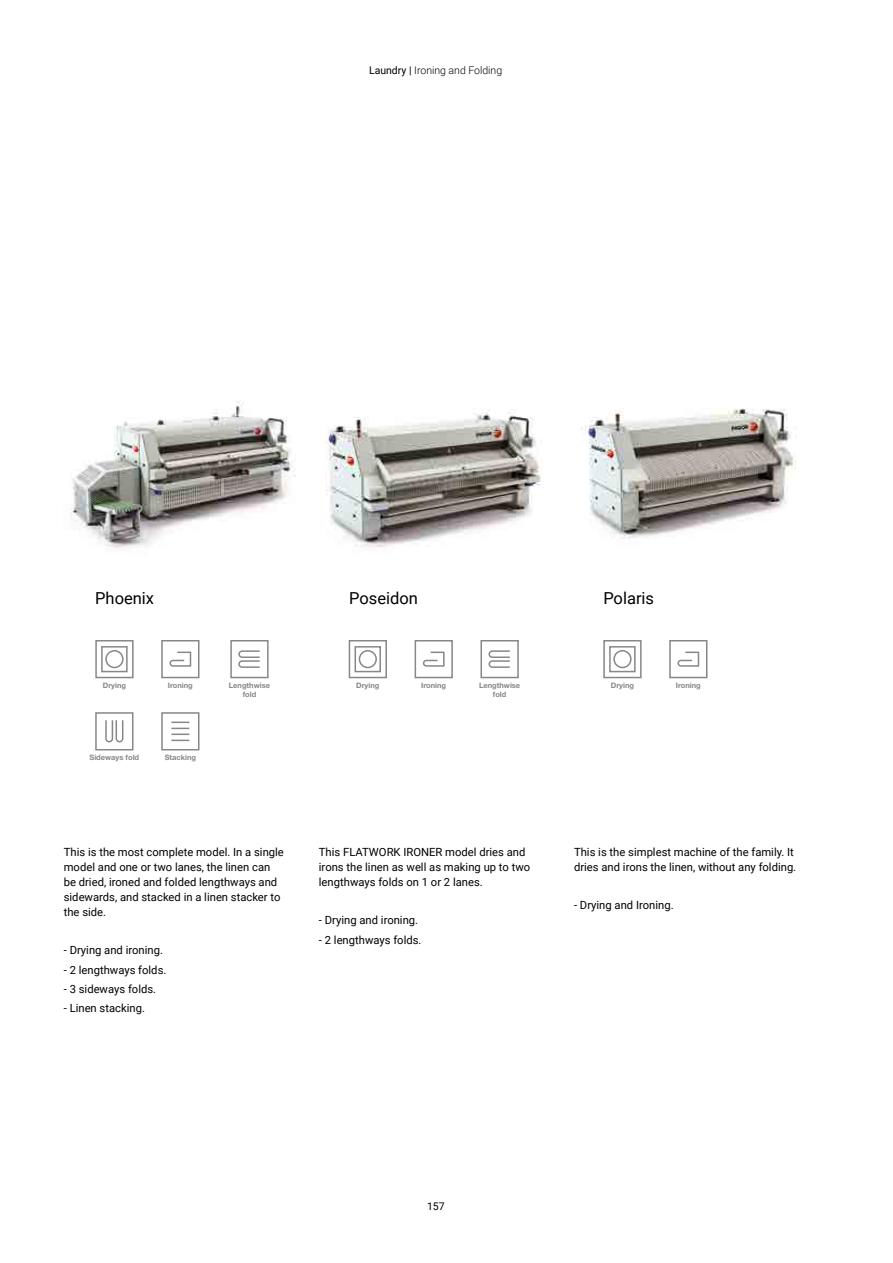
<style>
.page{position:relative;width:893px;height:1263px;background:#fff}
.page>*{position:absolute;margin:0;border:0;box-sizing:border-box;transform-origin:0 0}
.t1{font:16.5px "Roboto";color:#000}
.t2{font:11.25px/15px "Roboto";color:#000}
.t3{font:300 10.5px "Roboto";color:#000}
.t4{font:10.5px "Roboto";color:#000}
.t5{font:700 7.5px/9px "Helvetica Neue LT Std";color:#878787;text-align:center}
.s1{font-weight:400}
</style>
<div class="page">
<img style="left:581px;top:408px;width:215px;height:131px">
<img style="left:325px;top:409px;width:217px;height:138px">
<img style="left:71px;top:400px;width:225px;height:148px">
<svg style="left:171px;top:721px;width:18px;height:20px"></svg>
<div style="left:161px;top:712px;width:38px;height:38px;border:2px solid #878787"></div>
<div style="left:95px;top:640px;width:39px;height:38px;border:2px solid #878787"></div>
<div style="left:105px;top:650px;width:19px;height:18px;border:2px solid #878787;border-radius:50%"></div>
<div style="left:101px;top:646px;width:27px;height:26px;border:2px solid #878787"></div>
<div style="left:161px;top:640px;width:38px;height:38px;border:2px solid #878787"></div>
<svg style="left:169px;top:651px;width:23px;height:16px"></svg>
<div style="left:230px;top:640px;width:39px;height:38px;border:2px solid #878787"></div>
<svg style="left:238px;top:650px;width:22px;height:18px"></svg>
<div style="left:95px;top:712px;width:38px;height:38px;border:2px solid #878787"></div>
<svg style="left:105px;top:720px;width:19px;height:23px"></svg>
<div style="left:349px;top:640px;width:38px;height:38px;border:2px solid #878787"></div>
<div style="left:359px;top:650px;width:18px;height:18px;border:2px solid #878787;border-radius:50%"></div>
<div style="left:355px;top:646px;width:26px;height:26px;border:2px solid #878787"></div>
<div style="left:415px;top:640px;width:38px;height:38px;border:2px solid #878787"></div>
<svg style="left:422px;top:651px;width:23px;height:16px"></svg>
<div style="left:480px;top:640px;width:39px;height:38px;border:2px solid #878787"></div>
<svg style="left:488px;top:650px;width:22px;height:18px"></svg>
<div style="left:603px;top:640px;width:39px;height:38px;border:2px solid #878787"></div>
<div style="left:613px;top:650px;width:19px;height:18px;border:2px solid #878787;border-radius:50%"></div>
<div style="left:609px;top:646px;width:27px;height:26px;border:2px solid #878787"></div>
<div style="left:669px;top:640px;width:38px;height:38px;border:2px solid #878787"></div>
<svg style="left:677px;top:651px;width:23px;height:16px"></svg>
<p class="t3" style="left:369px;top:63px;width:135px"><span class="s1">Laundry |</span> Ironing and Folding</p>
<h1 class="t1" style="left:95px;top:587px;width:60px">Phoenix</h1>
<h1 class="t1" style="left:349px;top:587px;width:70px">Poseidon</h1>
<h1 class="t1" style="left:603px;top:587px;width:52px">Polaris</h1>
<p class="t5" style="left:103px;top:680px;width:25px">Drying</p>
<p class="t5" style="left:168px;top:680px;width:26px">Ironing</p>
<p class="t5" style="left:229px;top:680px;width:43px">Lengthwise fold</p>
<p class="t5" style="left:90px;top:753px;width:51px">Sideways fold</p>
<p class="t5" style="left:165px;top:753px;width:33px">Stacking</p>
<p class="t2" style="left:64px;top:844px;width:222px">This is the most complete model. In a single model and one or two lanes, the linen can be dried, ironed and folded lengthways and sidewards, and stacked in a linen stacker to the side.</p>
<p class="t2" style="left:64px;top:942px;width:101px">- Drying and ironing.</p>
<p class="t2" style="left:64px;top:962px;width:104px">- 2 lengthways folds.</p>
<p class="t2" style="left:64px;top:981px;width:94px">- 3 sideways folds.</p>
<p class="t2" style="left:64px;top:1000px;width:83px">- Linen stacking.</p>
<p class="t5" style="left:356px;top:680px;width:25px">Drying</p>
<p class="t5" style="left:421px;top:680px;width:26px">Ironing</p>
<p class="t5" style="left:479px;top:680px;width:43px">Lengthwise fold</p>
<p class="t5" style="left:611px;top:680px;width:25px">Drying</p>
<p class="t5" style="left:676px;top:680px;width:26px">Ironing</p>
<p class="t2" style="left:319px;top:844px;width:213px">This FLATWORK IRONER model dries and irons the linen as well as making up to two lengthways folds on 1 or 2 lanes.</p>
<p class="t2" style="left:319px;top:912px;width:101px">- Drying and ironing.</p>
<p class="t2" style="left:319px;top:932px;width:104px">- 2 lengthways folds.</p>
<p class="t2" style="left:574px;top:844px;width:224px">This is the simplest machine of the family. It dries and irons the linen, without any folding.</p>
<p class="t2" style="left:574px;top:897px;width:101px">- Drying and Ironing.</p>
<p class="t4" style="left:427px;top:1199px;width:19px">157</p>
</div>
